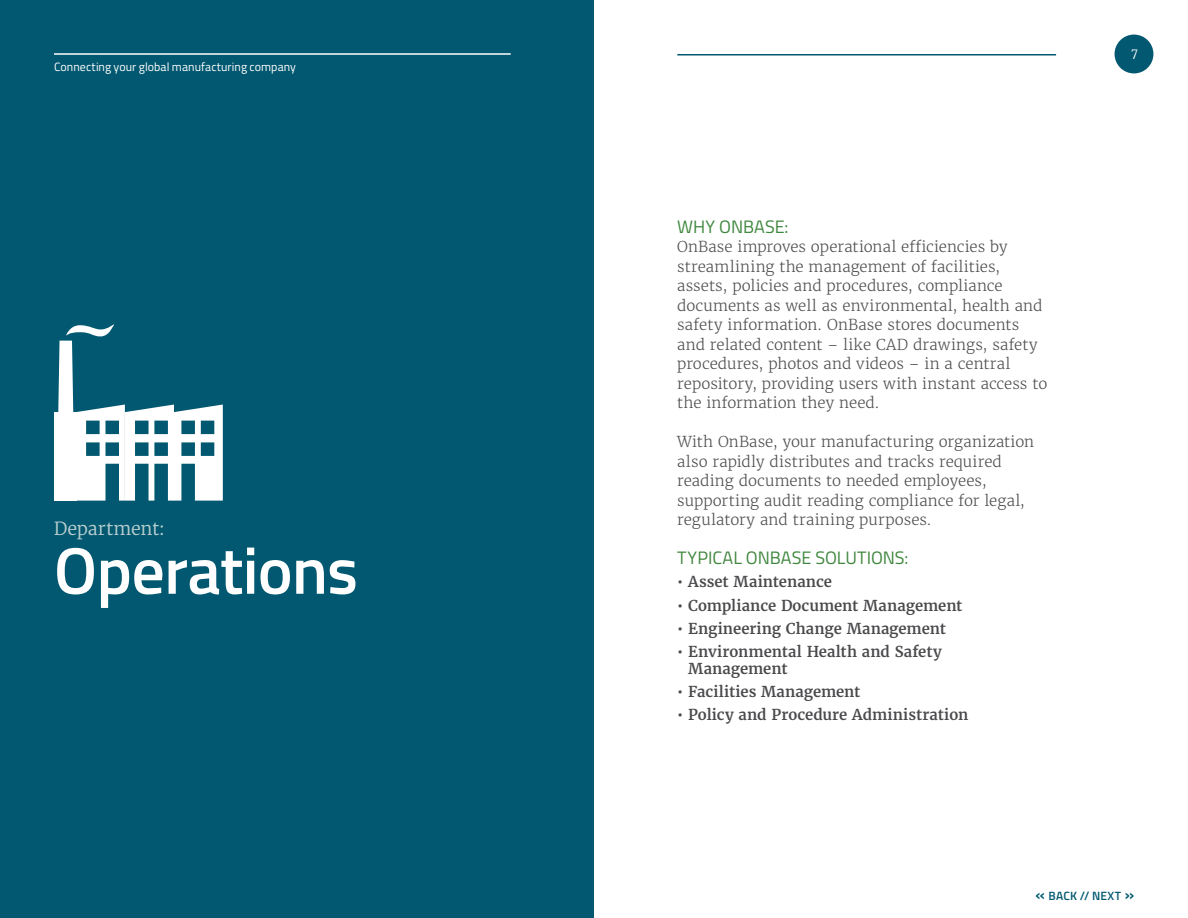
<style>
.page{position:relative;width:1188px;height:918px;background:#fff}
.page>*{position:absolute;margin:0;border:0;box-sizing:border-box;transform-origin:0 0}
.t1{font:600 66px "Titillium";letter-spacing:-.01em;color:#fff}
.t2{font:18px "Titillium";color:#40873f}
.t3{font:18px "Merriweather ST";letter-spacing:-.015em;color:#b7cecf}
.t4{font:300 15px/19.5px "Merriweather ST";color:#4d4d4f}
.t5{font:600 15px/16.5px "Merriweather ST";color:#4a4a4d}
.t6{font:12px "Titillium";letter-spacing:.005em;color:#fff}
.t7{font:600 12px "Titillium";letter-spacing:.015em;color:#025870}
.t8{font:12px "Merriweather ST";color:#fff}
.s1{font-size:16.5px}
</style>
<div class="page">
<div style="left:1115px;top:35px;width:38px;height:38px;background:#025870;border-radius:50%"></div>
<hr style="left:677px;top:54px;width:379px;height:2px;background:#025870">
<div style="left:0;top:0;width:594px;height:918px;background:#025870"></div>
<hr style="left:54px;top:53px;width:457px;height:2px;background:#fff">
<div style="left:54px;top:412px;width:23px;height:89px;background:#fff"></div>
<svg style="left:58px;top:324px;width:165px;height:177px"></svg>
<p class="t6" style="left:54px;top:58px;width:244px">Connecting your global manufacturing company</p>
<p class="t3" style="left:54px;top:518px;width:113px">Department:</p>
<h1 class="t1" style="left:54px;top:521px;width:306px">Operations</h1>
<p class="t2" style="left:677px;top:213px;width:113px">WHY ONBASE:</p>
<p class="t4" style="left:677px;top:237px;width:372px">OnBase improves operational efficiencies by streamlining the management of facilities, assets, policies and procedures, compliance documents as well as environmental, health and safety information. OnBase stores documents and related content – like CAD drawings, safety procedures, photos and videos – in a central repository, providing users with instant access to the information they need.</p>
<p class="t4" style="left:677px;top:432px;width:358px">With OnBase, your manufacturing organization also rapidly distributes and tracks required reading documents to needed employees, supporting audit reading compliance for legal, regulatory and training purposes.</p>
<p class="t2" style="left:677px;top:545px;width:233px">TYPICAL ONBASE SOLUTIONS:</p>
<p class="t5" style="left:677px;top:574px;width:156px">• Asset Maintenance</p>
<p class="t5" style="left:677px;top:597px;width:287px">• Compliance Document Management</p>
<p class="t5" style="left:677px;top:620px;width:270px">• Engineering Change Management</p>
<p class="t5" style="left:688px;top:643px;width:255px;text-indent:-11px">• Environmental Health and Safety<br>Management</p>
<p class="t5" style="left:677px;top:683px;width:185px">• Facilities Management</p>
<p class="t5" style="left:677px;top:706px;width:293px">• Policy and Procedure Administration</p>
<p class="t8" style="left:1131px;top:45px;width:8px">7</p>
<p class="t7" style="left:1036px;top:887px;width:100px"><span class="s1">«</span> BACK // NEXT <span class="s1">»</span></p>
</div>
